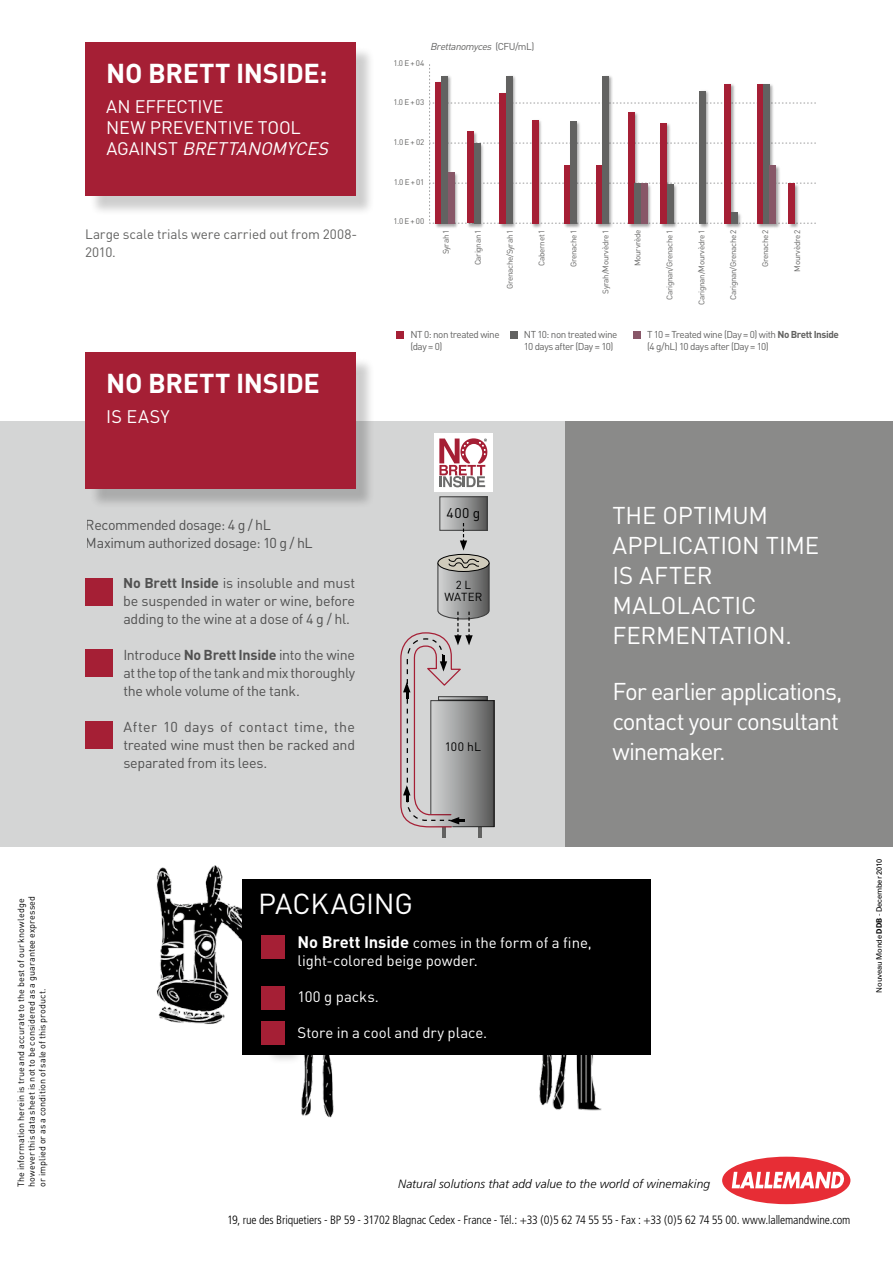
<style>
.page{position:relative;width:893px;height:1263px;background:#fff}
.page>*{position:absolute;margin:0;border:0;box-sizing:border-box;transform-origin:0 0}
.t1{font:28.5px "DIN";color:#fff}
.t2{font:700 27px "DIN";letter-spacing:-.015em;color:#fff}
.t3{font:24px/30px "DIN";letter-spacing:-.045em;color:#fff}
.t4{font:18px/21px "DIN";letter-spacing:.025em;color:#fff}
.t5{font:italic 18px "DIN";color:#fff}
.t6{font:15px/18px "DIN";letter-spacing:-.005em;color:#fff}
.t7{font:14.25px/18px "DIN";letter-spacing:-.025em;color:#626261;text-align:justify}
.t8{font:13.95px "DIN";color:#000}
.t9{font:13.5px/18px "DIN";letter-spacing:-.005em;color:#626261}
.t10{font:12.15px "DIN";color:#000}
.t11{font:300 condensed 12px "Frutiger";letter-spacing:-.01em;color:#000}
.t12{font:italic 300 12px "Frutiger";letter-spacing:.005em;color:#000}
.t13{font:11.55px/12.1px "DIN";letter-spacing:.01em;color:#000;text-align:center}
.t14{font:9.9px/11.9px "DIN";letter-spacing:-.05em;color:#626261}
.t15{font:italic 9.9px "DIN";color:#626261}
.t16{font:9px/10.5px "DIN";letter-spacing:.005em;color:#000}
.t17{font:8.1px "DIN";letter-spacing:-.04em;color:#626261}
.t18{font:7.5px "Univers";letter-spacing:-.015em;color:#000}
.s1{font-style:normal}
.s2{font-weight:700}
.s3{font-weight:700;font-size:16.5px}
</style>
<div class="page">
<div style="left:0;top:421px;width:893px;height:425px;background:#d4d5d5"></div>
<div style="left:566px;top:421px;width:327px;height:425px;background:#8a8a89"></div>
<div style="left:89px;top:46px;width:287px;height:170px;background:#000;opacity:.2"></div>
<div style="left:85px;top:43px;width:270px;height:153px;background:#a51f35"></div>
<div style="left:89px;top:357px;width:287px;height:152px;background:#000;opacity:.2"></div>
<div style="left:85px;top:353px;width:270px;height:136px;background:#a51f35"></div>
<div style="left:440px;top:497px;width:47px;height:33px;background:linear-gradient(to right,#d6d7d7,#5b5c5b)"></div>
<div style="left:434px;top:434px;width:58px;height:58px;background:#fff"></div>
<svg style="left:439px;top:438px;width:48px;height:49px"></svg>
<img style="left:156px;top:865px;width:87px;height:190px">
<img style="left:301px;top:1054px;width:59px;height:64px">
<img style="left:513px;top:1054px;width:102px;height:57px">
<div style="left:242px;top:879px;width:409px;height:175px;background:#000"></div>
<div style="left:261px;top:935px;width:23px;height:24px;background:#a51f35"></div>
<div style="left:261px;top:986px;width:23px;height:24px;background:#a51f35"></div>
<div style="left:265px;top:1025px;width:40px;height:40px;background:#000;opacity:.2"></div>
<div style="left:261px;top:1022px;width:23px;height:23px;background:#a51f35"></div>
<svg style="left:400px;top:523px;width:95px;height:315px"></svg>
<img style="left:433px;top:75px;width:368px;height:153px">
<div style="left:435px;top:82px;width:7px;height:141px;background:#a51f35"></div>
<div style="left:442px;top:76px;width:6px;height:147px;background:#626261"></div>
<div style="left:448px;top:172px;width:6px;height:51px;background:#885768"></div>
<div style="left:467px;top:131px;width:7px;height:92px;background:#a51f35"></div>
<div style="left:474px;top:143px;width:6px;height:80px;background:#626261"></div>
<div style="left:500px;top:93px;width:6px;height:130px;background:#a51f35"></div>
<div style="left:506px;top:76px;width:6px;height:147px;background:#626261"></div>
<div style="left:532px;top:120px;width:6px;height:103px;background:#a51f35"></div>
<div style="left:564px;top:165px;width:6px;height:58px;background:#a51f35"></div>
<div style="left:570px;top:121px;width:7px;height:102px;background:#626261"></div>
<div style="left:596px;top:165px;width:6px;height:58px;background:#a51f35"></div>
<div style="left:602px;top:76px;width:7px;height:147px;background:#626261"></div>
<div style="left:628px;top:112px;width:7px;height:111px;background:#a51f35"></div>
<div style="left:635px;top:183px;width:6px;height:40px;background:#626261"></div>
<div style="left:641px;top:183px;width:6px;height:40px;background:#885768"></div>
<div style="left:660px;top:123px;width:7px;height:100px;background:#a51f35"></div>
<div style="left:667px;top:184px;width:6px;height:39px;background:#626261"></div>
<div style="left:699px;top:91px;width:6px;height:132px;background:#626261"></div>
<div style="left:725px;top:84px;width:6px;height:139px;background:#a51f35"></div>
<div style="left:731px;top:212px;width:6px;height:11px;background:#626261"></div>
<div style="left:757px;top:84px;width:6px;height:139px;background:#a51f35"></div>
<div style="left:789px;top:183px;width:6px;height:40px;background:#a51f35"></div>
<div style="left:763px;top:84px;width:7px;height:139px;background:#626261"></div>
<div style="left:770px;top:165px;width:6px;height:58px;background:#885768"></div>
<div style="left:396px;top:331px;width:8px;height:7px;background:#a51f35"></div>
<div style="left:510px;top:331px;width:7px;height:7px;background:#626261"></div>
<div style="left:633px;top:331px;width:8px;height:7px;background:#885768"></div>
<div style="left:85px;top:578px;width:28px;height:28px;background:#a51f35"></div>
<div style="left:85px;top:649px;width:28px;height:28px;background:#a51f35"></div>
<div style="left:85px;top:721px;width:28px;height:28px;background:#a51f35"></div>
<div style="left:722px;top:1157px;width:128px;height:47px;background:#e72d35;border-radius:50%"></div>
<svg style="left:732px;top:1172px;width:112px;height:16px"></svg>
<p class="t16" style="left:16px;top:1187px;width:293px;rotate:-90deg">The information herein is true and accurate to the best of our knowledge however this data sheet is not to be considered as a guarantee expressed or implied or as a condition of sale of this product.</p>
<h2 class="t2" style="left:106px;top:56px;width:223px">No Brett Inside:</h2>
<p class="t4" style="left:106px;top:95px;width:40px">An effective new</p>
<p class="t4" style="left:150px;top:116px;width:23px">preventive</p>
<p class="t4" style="left:258px;top:116px;width:12px">tool</p>
<p class="t4" style="left:106px;top:137px;width:34px">against</p>
<p class="t5" style="left:182px;top:137px;width:152px">BRETTANOMYCES</p>
<p class="t9" style="left:85px;top:225px;width:274px">Large scale trials were carried out from 2008-<br>2010.</p>
<h2 class="t2" style="left:106px;top:366px;width:215px">No Brett Inside</h2>
<p class="t4" style="left:106px;top:406px;width:65px">IS EASY</p>
<p class="t15" style="left:430px;top:40px;width:106px">Brettanomyces <span class="s1">( C F U /m L )</span></p>
<p class="t17" style="left:394px;top:58px;width:32px">1.0 E + 04</p>
<p class="t17" style="left:394px;top:97px;width:32px">1.0 E + 03</p>
<p class="t17" style="left:394px;top:137px;width:32px">1.0 E + 02</p>
<p class="t17" style="left:394px;top:177px;width:32px">1.0 E + 01</p>
<p class="t17" style="left:394px;top:216px;width:32px">1.0 E + 00</p>
<p class="t17" style="left:441px;top:254px;width:27px;rotate:-90deg">Syrah 1</p>
<p class="t17" style="left:473px;top:265px;width:38px;rotate:-90deg">Carignan 1</p>
<p class="t17" style="left:505px;top:289px;width:62px;rotate:-90deg">Grenache/Syrah 1</p>
<p class="t17" style="left:537px;top:266px;width:38px;rotate:-90deg">Cabernet 1</p>
<p class="t17" style="left:569px;top:267px;width:39px;rotate:-90deg">Grenache 1</p>
<p class="t17" style="left:600px;top:294px;width:66px;rotate:-90deg">Syrah/Mourvèdre 1</p>
<p class="t17" style="left:632px;top:266px;width:39px;rotate:-90deg">Mourvrède</p>
<p class="t17" style="left:664px;top:300px;width:72px;rotate:-90deg">Carignan/Grenache 1</p>
<p class="t17" style="left:696px;top:305px;width:77px;rotate:-90deg">Carignan/Mourvèdre 1</p>
<p class="t17" style="left:728px;top:300px;width:72px;rotate:-90deg">Carignan/Grenache 2</p>
<p class="t17" style="left:760px;top:267px;width:39px;rotate:-90deg">Grenache 2</p>
<p class="t17" style="left:792px;top:272px;width:44px;rotate:-90deg">Mourvèdre 2</p>
<p class="t14" style="left:410px;top:328px;width:91px">NT 0: non treated wine (day = 0)</p>
<p class="t14" style="left:524px;top:328px;width:95px">NT 10: non treated wine<br>10 days after (Day = 10)</p>
<p class="t14" style="left:647px;top:328px;width:193px">T 10 = Treated wine (Day = 0) with <span class="s2">No Brett Inside </span>(4 g/hL) 10 days after (Day = 10)</p>
<p class="t7" style="left:86px;top:515px;width:228px">Recommended dosage: 4 g / hL<br>Maximum authorized dosage: 10 g / hL</p>
<h3 class="t3" style="left:612px;top:500px;width:97px">The optimum application</h3>
<p class="t8" style="left:447px;top:504px;width:35px">400 g</p>
<h3 class="t3" style="left:766px;top:530px;width:14px">time</h3>
<h3 class="t3" style="left:612px;top:560px;width:43px">is after malolactic<br>fermentation</h3>
<h3 class="t3" style="left:786px;top:620px;width:8px">.</h3>
<h3 class="t3" style="left:612px;top:676px;width:232px">For earlier applications, contact your consultant winemaker.</h3>
<p class="t7" style="left:123px;top:574px;width:233px"><span class="s2">No Brett Inside</span> is insoluble and must be suspended in water or wine, before adding to the wine at a dose of 4 g / hl.</p>
<p class="t7" style="left:123px;top:646px;width:233px">Introduce <span class="s2">No Brett Inside</span> into the wine atthetopofthetankandmix thoroughly the whole volume of the tank.</p>
<p class="t7" style="left:123px;top:718px;width:233px">After 10 days of contact time, the treated wine must then be racked and separated from its lees.</p>
<p class="t13" style="left:444px;top:578px;width:40px">2 L<br>WATER</p>
<p class="t10" style="left:445px;top:739px;width:38px">100 hL</p>
<h1 class="t1" style="left:258px;top:886px;width:19px">Packa</h1>
<h1 class="t1" style="left:348px;top:886px;width:66px">ging</h1>
<p class="t6" style="left:298px;top:934px;width:296px"><span class="s3">No Brett Inside</span> comes in the form of a fine, light-colored beige powder.</p>
<p class="t6" style="left:298px;top:988px;width:83px">100 g packs.</p>
<p class="t6" style="left:298px;top:1024px;width:191px">Store in a cool and dry place.</p>
<p class="t18" style="left:875px;top:992px;width:135px;rotate:-90deg">Nouveau Monde <span class="s2">DDB</span> - December 2010</p>
<p class="t12" style="left:398px;top:1177px;width:313px">Natural solutions that add value to the world of winemaking</p>
<p class="t11" style="left:227px;top:1213px;width:625px">19, rue des Briquetiers - BP 59 - 31702 Blagnac Cedex - France - Tél.: +33 (0)5 62 74 55 55 - Fax : +33 (0)5 62 74 55 00. www.lallemandwine.com</p>
</div>
